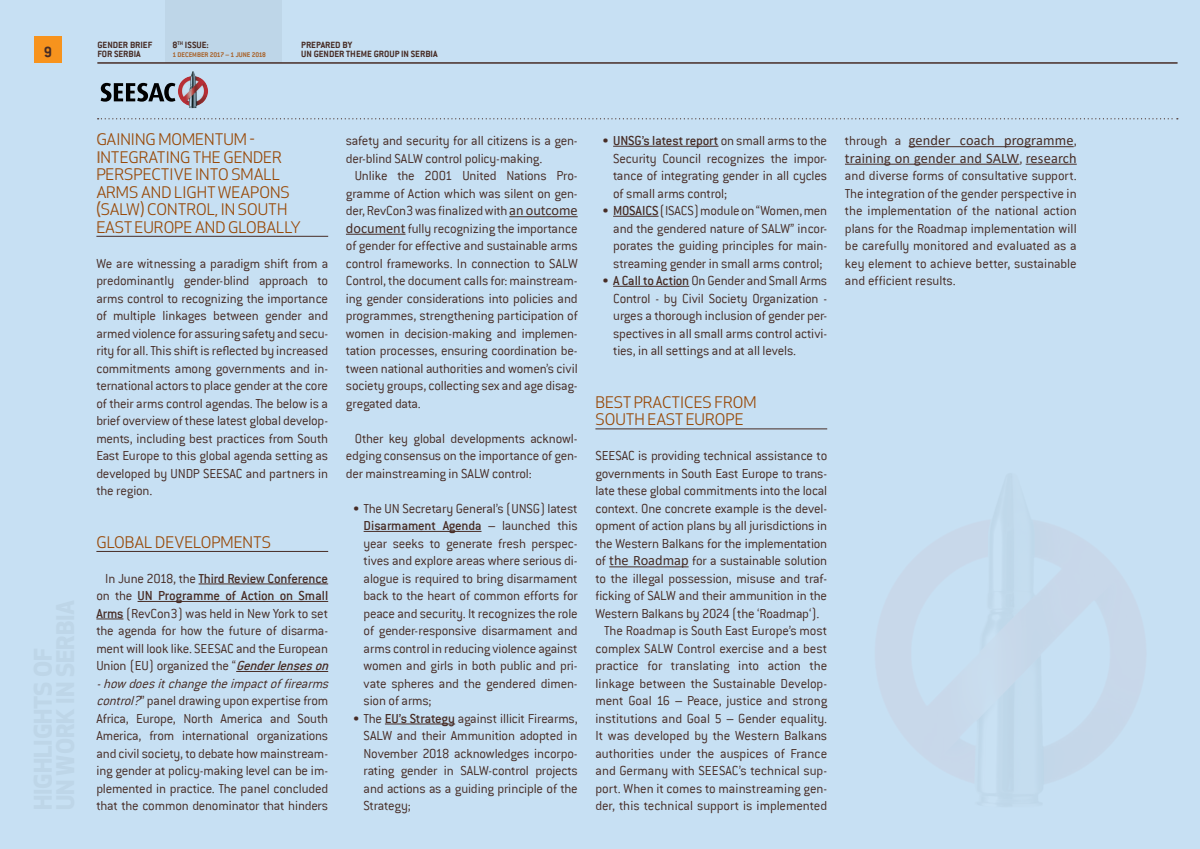
<style>
.page{position:relative;width:1200px;height:849px;background:#fff}
.page>*{position:absolute;margin:0;border:0;box-sizing:border-box;transform-origin:0 0}
.t1{font:16.25px "Conduit ITCCE Bold";color:#472c25}
.t2{font:15.62px/17.5px "Apex New";color:#984806}
.t3{font:14.38px/17.5px "Conduit ITCCE Light";letter-spacing:-.01em;color:#472c25;text-align:justify}
.t4{font:14.38px/17.5px "Conduit ITCCE Medium";letter-spacing:-.015em;color:#472c25;text-align:right}
.t5{font:14.38px/17.5px "Calibri";letter-spacing:.01em;color:#472c25}
.t6{font:10px/8.8px "Conduit ITCCE Bold";color:#472c25}
.t7{font:7.5px "Conduit ITCCE Bold";letter-spacing:-.005em;color:#a8632b}
.s1{font-family:"Conduit ITCCE Light"}
.s2{font-family:"Conduit ITCCE Medium"}
.s3{font-family:"Conduit ITCCE Medium";font-style:italic}
.s4{font-style:italic}
.s5{font-family:"Calibri"}
</style>
<div class="page">
<div style="left:0;top:0;width:1199px;height:849px;background:#c7e0f3"></div>
<div style="left:34px;top:36px;width:28px;height:27px;background:#f7931d"></div>
<div style="left:166px;top:0;width:116px;height:63px;background:#bed6e8"></div>
<hr style="left:96px;top:236px;width:232px;height:1px;background:#472c25">
<hr style="left:96px;top:551px;width:232px;height:1px;background:#472c25">
<hr style="left:199px;top:583px;width:129px;height:1px;background:#472c25">
<hr style="left:138px;top:601px;width:190px;height:1px;background:#472c25">
<svg style="left:96px;top:618px;width:27px;height:1px"></svg>
<hr style="left:236px;top:671px;width:92px;height:1px;background:#472c25">
<hr style="left:509px;top:216px;width:69px;height:1px;background:#472c25">
<hr style="left:346px;top:234px;width:60px;height:1px;background:#472c25">
<hr style="left:364px;top:531px;width:118px;height:1px;background:#472c25">
<hr style="left:385px;top:723px;width:70px;height:1px;background:#472c25">
<hr style="left:613px;top:146px;width:106px;height:1px;background:#472c25">
<hr style="left:613px;top:216px;width:46px;height:1px;background:#472c25">
<hr style="left:613px;top:286px;width:76px;height:1px;background:#472c25">
<hr style="left:595px;top:429px;width:232px;height:1px;background:#472c25">
<hr style="left:609px;top:566px;width:80px;height:1px;background:#472c25">
<hr style="left:909px;top:146px;width:165px;height:1px;background:#472c25">
<hr style="left:845px;top:164px;width:175px;height:1px;background:#472c25">
<hr style="left:1026px;top:164px;width:51px;height:1px;background:#472c25">
<svg style="left:98px;top:118px;width:1080px;height:1px"></svg>
<svg style="left:101px;top:83px;width:74px;height:19px"></svg>
<img style="left:178px;top:71px;width:30px;height:37px">
<hr style="left:97px;top:63px;width:1080px;height:1px;background:#472c25">
<p class="t1" style="left:44px;top:42px;width:10px">9</p>
<p class="t6" style="left:97px;top:40px;width:56px">GENDER BRIEF<br>FOR SERBIA</p>
<p class="t6" style="left:172px;top:40px;width:38px">8<sup>TH</sup> ISSUE:</p>
<p class="t7" style="left:172px;top:50px;width:95px">1 DECEMBER 2017 – 1 JUNE 2018</p>
<p class="t6" style="left:301px;top:40px;width:138px">PREPARED BY<br>UN GENDER THEME GROUP IN SERBIA</p>
<p class="t2" style="left:96px;top:131px;width:206px">GAINING MOMENTUM -<br>INTEGRATING THE GENDER<br>PERSPECTIVE INTO SMALL<br>ARMS AND LIGHT WEAPONS (SALW) CONTROL, IN SOUTH<br>EAST EUROPE AND GLOBALLY</p>
<p class="t3" style="left:96px;top:254px;width:233px">We are witnessing a paradigm shift from a predominantly gender-blind approach to arms control to recognizing the importance of multiple linkages between gender and armed violence for assuring safety and secu&shy;rity for all. This shift is reflected by increased commitments among governments and in&shy;ternational actors to place gender at the core of their arms control agendas. The below is a brief overview of these latest global develop&shy;ments, including best practices from South East Europe to this global agenda setting as developed by UNDP SEESAC and partners in the region.</p>
<p class="t2" style="left:96px;top:533px;width:176px">GLOBAL DEVELOPMENTS</p>
<p class="t4" style="left:96px;top:569px;width:233px"><span class="s1">In June 2018, the</span> Third Review Conference <span class="s1">on the</span> UN Programme of Action on Small</p>
<p class="t3" style="left:96px;top:604px;width:238px;text-align:left"><span class="s2">Arms</span> (RevCon3) was held in New York to set the agenda for how the future of disarma&shy;ment will look like. SEESAC and the European Union (EU) organized the “<span class="s3">Genderlenseson </span><span class="s4">-how doesitchangetheimpactoffirearms control?</span>” panel drawing upon expertise from Africa, Europe, North America and South America, from international organizations and civil society, to debate how mainstream&shy;ing gender at policy-making level can be im&shy;plemented in practice. The panel concluded that the common denominator that hinders</p>
<p class="t3" style="left:346px;top:132px;width:233px">safety and security for all citizens is a gen&shy;der-blind SALW control policy-making.</p>
<p class="t3" style="left:346px;top:167px;width:233px;text-indent:9px">Unlike the 2001 United Nations Pro&shy;gramme of Action which was silent on gen&shy;der, RevCon3 was finalized with <span class="s5">an outcome document</span> fully recognizing the importance of gender for effective and sustainable arms control frameworks. In connection to SALW Control, the document calls for: mainstream&shy;ing gender considerations into policies and programmes, strengthening participation of women in decision-making and implemen&shy;tation processes, ensuring coordination be&shy;tween national authorities and women’s civil society groups, collecting sex and age disag&shy;gregated data.</p>
<p class="t3" style="left:346px;top:429px;width:233px;text-indent:9px">Other key global developments acknowl&shy;edging consensus on the importance of gen&shy;der mainstreaming in SALW control:</p>
<p class="t3" style="left:353px;top:499px;width:226px">• The UN Secretary General’s (UNSG) latest</p>
<p class="t4" style="left:364px;top:517px;width:216px">Disarmament Agenda <span class="s1">– launched this</span></p>
<p class="t3" style="left:364px;top:534px;width:216px">year seeks to generate fresh perspec&shy;tives and explore areas where serious di&shy;alogue is required to bring disarmament back to the heart of common efforts for peace and security. It recognizes the role of gender-responsive disarmament and arms control in reducing violence against women and girls in both public and pri&shy;vate spheres and the gendered dimen&shy;sion of arms;</p>
<p class="t3" style="left:364px;top:709px;width:216px;text-indent:-11px">• The <span class="s2">EU’s Strategy</span> against illicit Firearms, SALW and their Ammunition adopted in November 2018 acknowledges incorpo&shy;rating gender in SALW-control projects and actions as a guiding principle of the Strategy;</p>
<p class="t4" style="left:603px;top:132px;width:226px"><span class="s1">•</span> UNSG’s latest report <span class="s1">on small arms to the</span></p>
<p class="t3" style="left:613px;top:149px;width:216px">Security Council recognizes the impor&shy;tance of integrating gender in all cycles of small arms control;</p>
<p class="t3" style="left:613px;top:202px;width:216px;text-indent:-11px">• <span class="s2">MOSAICS</span> (ISACS) module on “Women, men and the gendered nature of SALW” incor&shy;porates the guiding principles for main&shy;streaming gender in small arms control;</p>
<p class="t3" style="left:613px;top:272px;width:216px;text-indent:-11px">• <span class="s2">A Call to Action</span> On Gender and Small Arms Control - by Civil Society Organization - urges a thorough inclusion of gender per&shy;spectives in all small arms control activi&shy;ties, in all settings and at all levels.</p>
<p class="t2" style="left:595px;top:393px;width:163px">BEST PRACTICES FROM<br>SOUTH EAST EUROPE</p>
<p class="t3" style="left:595px;top:447px;width:233px">SEESAC is providing technical assistance to</p>
<p class="t3" style="left:595px;top:464px;width:233px">governments in South East Europe to trans-</p>
<p class="t3" style="left:595px;top:482px;width:233px">late these global commitments into the local</p>
<p class="t3" style="left:595px;top:499px;width:233px">context. One concrete example is the devel-</p>
<p class="t3" style="left:595px;top:517px;width:233px">opment of action plans by all jurisdictions in</p>
<p class="t3" style="left:595px;top:534px;width:233px">the Western Balkans for the implementation</p>
<p class="t3" style="left:595px;top:552px;width:233px">of <span class="s5">the Roadmap</span> for a sustainable solution</p>
<p class="t3" style="left:595px;top:569px;width:233px">to the illegal possession, misuse and traf-</p>
<p class="t3" style="left:595px;top:587px;width:233px">ficking of SALW and their ammunition in the</p>
<p class="t3" style="left:595px;top:604px;width:226px">Western Balkans by 2024 (the ‘Roadmap‘).</p>
<p class="t3" style="left:604px;top:622px;width:224px">The Roadmap is South East Europe’s most</p>
<p class="t3" style="left:595px;top:639px;width:233px">complex SALW Control exercise and a best</p>
<p class="t3" style="left:595px;top:657px;width:233px">practice for translating into action the</p>
<p class="t3" style="left:595px;top:674px;width:233px">linkage between the Sustainable Develop-</p>
<p class="t3" style="left:595px;top:692px;width:233px">ment Goal 16 – Peace, justice and strong</p>
<p class="t3" style="left:595px;top:709px;width:233px">institutions and Goal 5 – Gender equality.</p>
<p class="t3" style="left:595px;top:727px;width:233px">It was developed by the Western Balkans</p>
<p class="t3" style="left:595px;top:744px;width:233px">authorities under the auspices of France</p>
<p class="t3" style="left:595px;top:762px;width:233px">and Germany with SEESAC’s technical sup-</p>
<p class="t3" style="left:595px;top:779px;width:233px">port. When it comes to mainstreaming gen-</p>
<p class="t3" style="left:595px;top:797px;width:233px">der, this technical support is implemented</p>
<p class="t5" style="left:845px;top:131px;width:233px"><span class="s1">through a</span> gender coach programme<span class="s1">, </span>training on gender and SALW<span class="s1">,</span> research</p>
<p class="t3" style="left:845px;top:167px;width:233px">and diverse forms of consultative support.<br>The integration of the gender perspective in the implementation of the national action plans for the Roadmap implementation will be carefully monitored and evaluated as a key element to achieve better, sustainable and efficient results.</p>
</div>
